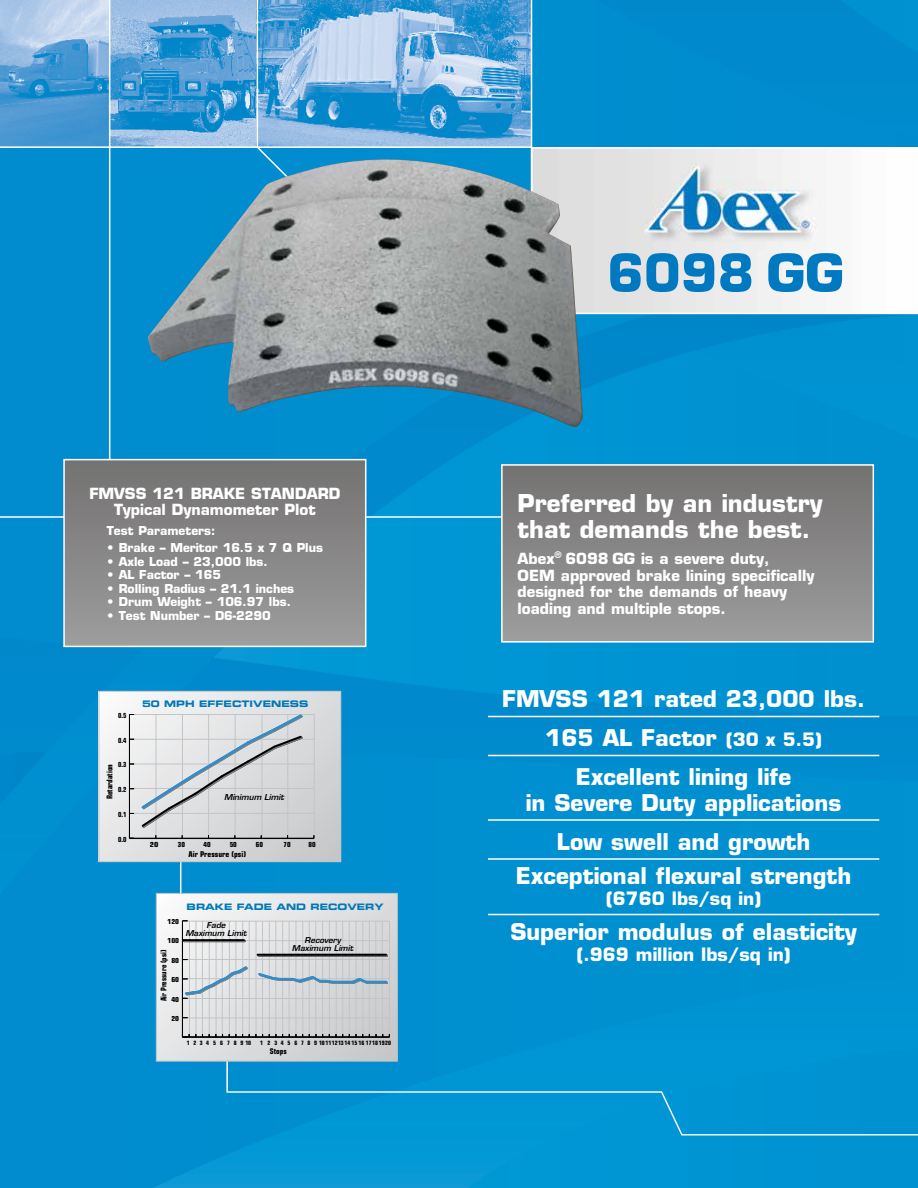
<style>
.page{position:relative;width:918px;height:1188px;background:#fff}
.page>*{position:absolute;margin:0;border:0;box-sizing:border-box;transform-origin:0 0}
.t1{font:700 51px "Eurostile";color:#0079c1}
.t2{font:700 24px/25.5px "Eurostile";color:#fff}
.t3{font:700 22.5px/39px "Eurostile";color:#fff;text-align:center}
.t4{font:700 18px "Eurostile";color:#fff}
.t5{font:700 15px/16.5px "Eurostile";color:#fff}
.t6{font:700 12px "Eurostile";color:#fff}
.t7{font:9px "Eurostile Bold Extended Two";color:#0078b9}
.t8{font:8.85px "Eurostile Bold Extended Two";color:#0078b9}
.t9{font:italic 600 7.95px/7.8px "Eurostile";color:#000;text-align:center}
.t10{font:700 condensed 7.95px "Eurostile";color:#000}
.t11{font:700 condensed 7.95px "Eurostile";color:#000;scale:.94 1}
.t12{font:700 condensed 7.05px "Eurostile";color:#000;scale:.96 1}
.t13{font:700 condensed 7.05px "Eurostile";color:#000}
.t14{font:700 condensed 7.05px "Eurostile";color:#000;scale:1.23 1}
.t15{font:700 condensed 6.9px "Eurostile";color:#000;scale:1.12 1}
.t16{font:700 condensed 6px "Eurostile";color:#000}
.t17{font:700 condensed 6px "Eurostile";letter-spacing:.635em;color:#000}
.t18{font:700 condensed 6px "Eurostile";letter-spacing:.025em;color:#000}
.s1{font-size:18px}
</style>
<div class="page">
<img style="left:0;top:0;width:918px;height:1188px">
<img style="left:0;top:0;width:531px;height:146px">
<img style="left:534px;top:150px;width:381px;height:161px">
<div style="left:531px;top:147px;width:387px;height:167px;border:2px solid #fff"></div>
<hr style="left:531px;top:0;width:1px;height:313px;background:#fff">
<hr style="left:0;top:146px;width:532px;height:2px;background:#fff">
<hr style="left:109px;top:0;width:1px;height:533px;background:#fff">
<hr style="left:0;top:516px;width:532px;height:2px;background:#fff">
<svg style="left:256px;top:0;width:108px;height:388px;background:#75aed3"></svg>
<div style="left:502px;top:465px;width:371px;height:177px;background:linear-gradient(to bottom,#737271,#9e9d9d)"></div>
<div style="left:501px;top:464px;width:373px;height:179px;border:2px solid #fff"></div>
<div style="left:64px;top:460px;width:302px;height:186px;background:linear-gradient(to bottom,#737271,#9e9c9d)"></div>
<div style="left:63px;top:459px;width:303px;height:188px;border:2px solid #fff"></div>
<img style="left:148px;top:171px;width:199px;height:241px">
<hr style="left:180px;top:829px;width:1px;height:73px;background:#fff">
<svg style="left:99px;top:691px;width:242px;height:171px;background:#d5d7d9"></svg>
<hr style="left:488px;top:716px;width:391px;height:1px;background:#fff">
<hr style="left:488px;top:755px;width:391px;height:1px;background:#fff">
<hr style="left:488px;top:819px;width:391px;height:2px;background:#fff">
<hr style="left:488px;top:858px;width:391px;height:2px;background:#fff">
<hr style="left:488px;top:914px;width:391px;height:1px;background:#fff">
<hr style="left:226px;top:1019px;width:2px;height:72px;background:#fff">
<div style="left:225px;top:1091px;width:693px;height:45px;background:#0095d4"></div>
<svg style="left:156px;top:893px;width:241px;height:168px;background:#d3d5d7"></svg>
<p class="t5" style="left:89px;top:485px;width:253px;text-align:center">FMVSS 121 BRAKE STANDARD<br>Typical Dynamometer Plot</p>
<p class="t6" style="left:107px;top:523px;width:110px">Test Parameters:</p>
<p class="t6" style="left:107px;top:540px;width:218px">• Brake – Meritor 16.5 x 7 Q Plus</p>
<p class="t6" style="left:107px;top:554px;width:163px">• Axle Load – 23,000 lbs.</p>
<p class="t6" style="left:107px;top:567px;width:116px">• AL Factor – 165</p>
<p class="t6" style="left:107px;top:581px;width:189px">• Rolling Radius – 21.1 inches</p>
<p class="t6" style="left:107px;top:594px;width:186px">• Drum Weight – 106.97 lbs.</p>
<p class="t6" style="left:107px;top:608px;width:165px">• Test Number – D6-2290</p>
<p class="t12" style="left:118px;top:711px;width:10px">0.5</p>
<p class="t12" style="left:118px;top:736px;width:10px">0.4</p>
<p class="t12" style="left:118px;top:761px;width:10px">0.3</p>
<p class="t10" style="left:105px;top:799px;width:37px;rotate:-90deg">Retardation</p>
<p class="t12" style="left:118px;top:785px;width:10px">0.2</p>
<p class="t12" style="left:118px;top:810px;width:10px">0.1</p>
<p class="t12" style="left:118px;top:835px;width:10px">0.0</p>
<p class="t7" style="left:142px;top:697px;width:168px">50 MPH EFFECTIVENESS</p>
<p class="t9" style="left:224px;top:793px;width:61px">Minimum Limit</p>
<p class="t14" style="left:150px;top:841px;width:8px">20</p>
<p class="t13" style="left:178px;top:841px;width:9px">30</p>
<p class="t13" style="left:204px;top:840px;width:9px">40</p>
<p class="t13" style="left:230px;top:841px;width:9px">50</p>
<p class="t13" style="left:256px;top:841px;width:9px">60</p>
<p class="t13" style="left:284px;top:841px;width:9px">70</p>
<p class="t13" style="left:309px;top:841px;width:9px">80</p>
<p class="t10" style="left:189px;top:849px;width:59px">Air Pressure (psi)</p>
<p class="t8" style="left:187px;top:901px;width:199px">BRAKE FADE AND RECOVERY</p>
<p class="t9" style="left:185px;top:921px;width:63px">Fade<br>Maximum Limit</p>
<p class="t9" style="left:292px;top:936px;width:63px">Recovery<br>Maximum Limit</p>
<p class="t15" style="left:168px;top:917px;width:12px">120</p>
<p class="t15" style="left:168px;top:937px;width:12px">100</p>
<p class="t11" style="left:159px;top:1001px;width:56px;rotate:-90deg">Air Pressure (psi)</p>
<p class="t15" style="left:171px;top:956px;width:8px">80</p>
<p class="t15" style="left:171px;top:976px;width:8px">60</p>
<p class="t15" style="left:171px;top:995px;width:8px">40</p>
<p class="t15" style="left:171px;top:1014px;width:8px">20</p>
<p class="t18" style="left:194px;top:1039px;width:11px">2 3</p>
<p class="t17" style="left:213px;top:1039px;width:40px">5678910</p>
<p class="t16" style="left:260px;top:1039px;width:132px">1 2 3 4 5 6 7 8 9 1011121314 15 16 17181920</p>
<p class="t10" style="left:270px;top:1046px;width:18px">Stops</p>
<p class="t18" style="left:187px;top:1039px;width:4px">1</p>
<p class="t18" style="left:206px;top:1039px;width:4px">4</p>
<h1 class="t1" style="left:607px;top:241px;width:238px">6098 GG</h1>
<p class="t2" style="left:518px;top:490px;width:306px">Preferred by an industry that demands the best.</p>
<p class="t5" style="left:518px;top:551px;width:298px">Abex<sup>®</sup> 6098 GG is a severe duty,<br>OEM approved brake lining specifically designed for the demands of heavy loading and multiple stops.</p>
<p class="t3" style="left:502px;top:679px;width:364px">FMVSS 121 rated 23,000 lbs.<br>165 AL Factor <span class="s1">(30 x 5.5)<br></span>Excellent lining life</p>
<p class="t3" style="left:526px;top:783px;width:317px">in Severe Duty applications<br>Low swell and growth</p>
<p class="t3" style="left:516px;top:856px;width:337px">Exceptional flexural strength</p>
<p class="t4" style="left:606px;top:887px;width:157px">(6760 lbs/sq in)</p>
<p class="t3" style="left:510px;top:912px;width:348px">Superior modulus of elasticity</p>
<p class="t4" style="left:577px;top:943px;width:216px">(.969 million lbs/sq in)</p>
</div>
